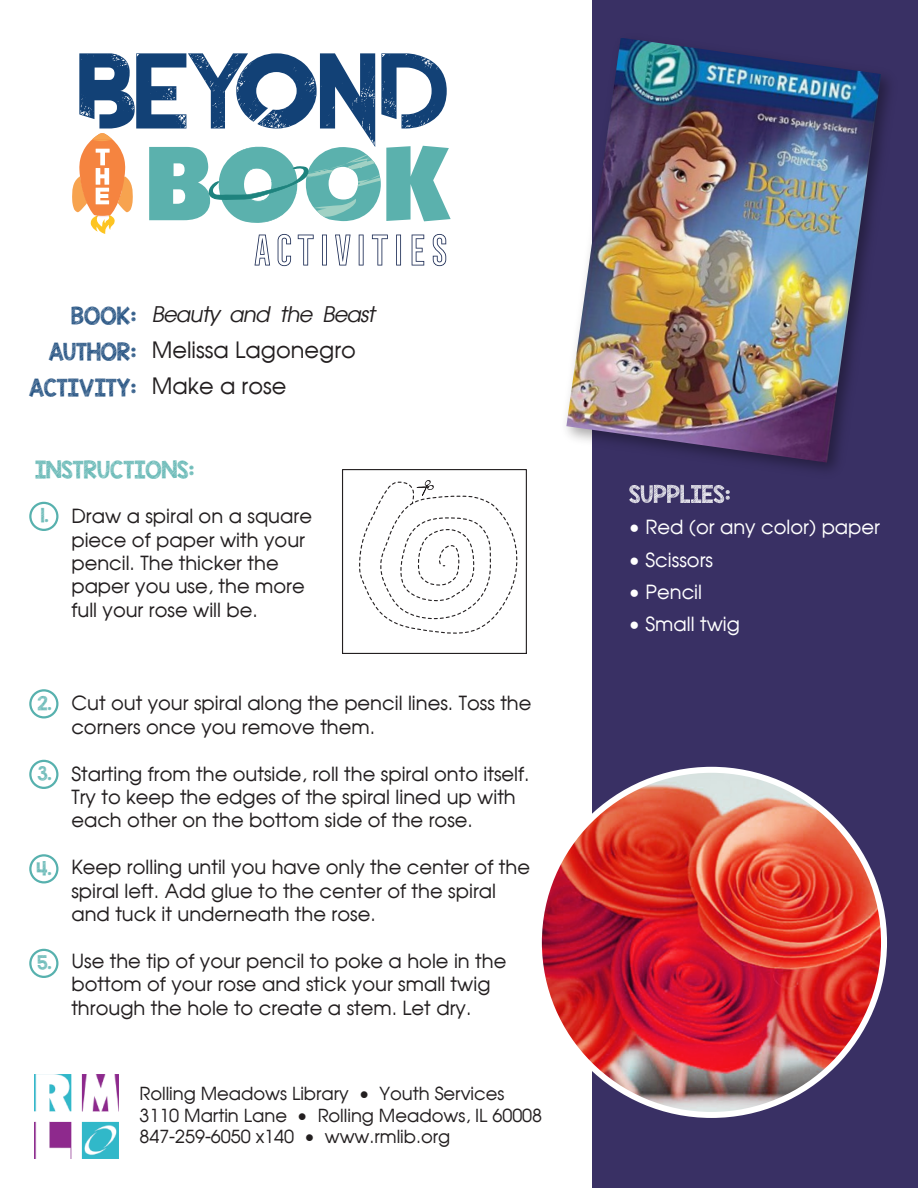
<style>
.page{position:relative;width:918px;height:1188px;background:#fff}
.page>*{position:absolute;margin:0;border:0;box-sizing:border-box;transform-origin:0 0}
.t1{font:22.5px/36px "Moderne";color:#231f20}
.t2{font:italic 22.5px "Moderne";letter-spacing:-.025em;color:#231f20}
.t3{font:19.5px/23.4px "Moderne";color:#231f20}
.t4{font:19.5px "Moderne";color:#fff}
.t5{font:19.5px/36px "KG Blank Space Sketch";color:#104276;text-align:right}
.t6{font:19.5px "KG Blank Space Sketch";color:#57b1ae}
.t7{font:18px/21.6px "Moderne";color:#231f20}
.t8{font:15.6px "KG Blank Space Sketch";color:#57b1ae}
</style>
<div class="page">
<div style="left:592px;top:0;width:326px;height:1188px;background:#393064"></div>
<img style="left:35px;top:1074px;width:84px;height:84px">
<svg style="left:72px;top:53px;width:379px;height:213px"></svg>
<img style="left:566px;top:38px;width:315px;height:425px">
<svg style="left:629px;top:485px;width:101px;height:18px"></svg>
<div style="left:29px;top:502px;width:29px;height:29px;border:2px solid #57b1ae;border-radius:50%"></div>
<div style="left:29px;top:689px;width:29px;height:29px;border:2px solid #57b1ae;border-radius:50%"></div>
<div style="left:29px;top:760px;width:29px;height:29px;border:2px solid #57b1ae;border-radius:50%"></div>
<div style="left:29px;top:854px;width:29px;height:30px;border:2px solid #57b1ae;border-radius:50%"></div>
<div style="left:29px;top:949px;width:29px;height:29px;border:2px solid #57b1ae;border-radius:50%"></div>
<img style="left:539px;top:770px;width:345px;height:345px;border-radius:173px">
<svg style="left:342px;top:469px;width:185px;height:185px"></svg>
<p class="t5" style="left:29px;top:297px;width:109px">BOOK:<br>AUTHOR:<br>ACTIVITY:</p>
<p class="t2" style="left:152px;top:302px;width:225px">Beauty and the Beast</p>
<p class="t1" style="left:152px;top:331px;width:206px">Melissa Lagonegro<br>Make a rose</p>
<p class="t6" style="left:35px;top:456px;width:161px">INSTRUCTIONS:</p>
<p class="t8" style="left:41px;top:505px;width:9px">1.</p>
<p class="t3" style="left:71px;top:504px;width:242px">Draw a spiral on a square piece of paper with your pencil. The thicker the paper you use, the more full your rose will be.</p>
<p class="t8" style="left:38px;top:692px;width:16px">2.</p>
<p class="t8" style="left:37px;top:763px;width:16px">3.</p>
<p class="t8" style="left:37px;top:857px;width:17px">4.</p>
<p class="t8" style="left:37px;top:952px;width:16px">5.</p>
<p class="t3" style="left:71px;top:691px;width:462px">Cut out your spiral along the pencil lines. Toss the corners once you remove them.</p>
<p class="t3" style="left:71px;top:762px;width:460px">Starting from the outside, roll the spiral onto itself.<br>Try to keep the edges of the spiral lined up with each other on the bottom side of the rose.</p>
<p class="t3" style="left:71px;top:855px;width:460px">Keep rolling until you have only the center of the spiral left. Add glue to the center of the spiral and tuck it underneath the rose.</p>
<p class="t3" style="left:71px;top:949px;width:437px">Use the tip of your pencil to poke a hole in the bottom of your rose and stick your small twig through the hole to create a stem. Let dry.</p>
<p class="t7" style="left:140px;top:1083px;width:404px">Rolling Meadows Library • Youth Services<br>3110 Martin Lane • Rolling Meadows, IL 60008<br>847-259-6050 x140 • www.rmlib.org</p>
<p class="t4" style="left:628px;top:515px;width:253px">• Red (or any color) paper</p>
<p class="t4" style="left:628px;top:547px;width:86px">• Scissors</p>
<p class="t4" style="left:628px;top:580px;width:75px">• Pencil</p>
<p class="t4" style="left:628px;top:612px;width:113px">• Small twig</p>
</div>
